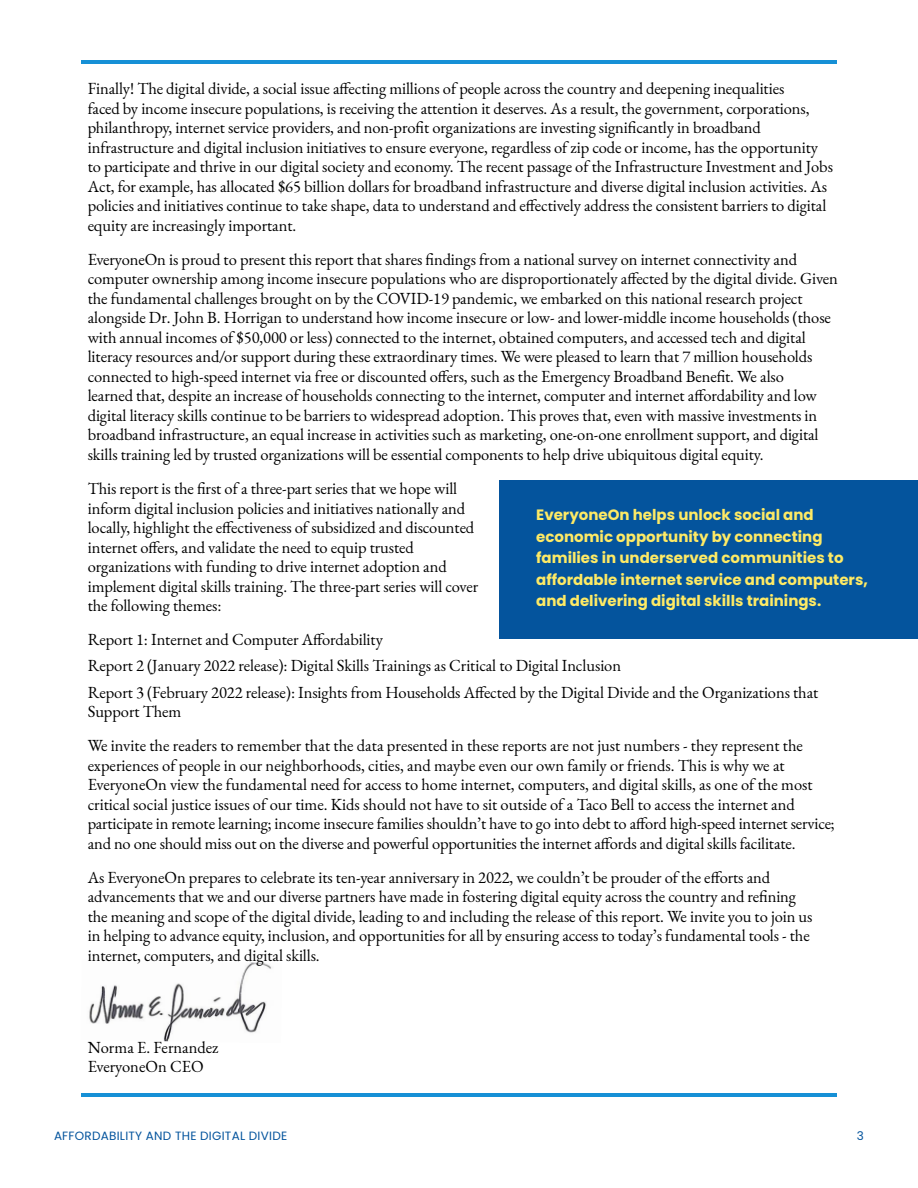
<style>
.page{position:relative;width:918px;height:1188px;background:#fff}
.page>*{position:absolute;margin:0;border:0;box-sizing:border-box;transform-origin:0 0}
.t1{font:16.5px/19.5px "EB Garamond";letter-spacing:-.005em;color:#000}
.t2{font:700 15px/21.3px "Poppins";color:#feea65}
.t3{font:12px "Poppins";letter-spacing:.02em;color:#04549d}
</style>
<div class="page">
<img style="left:89px;top:962px;width:183px;height:80px">
<hr style="left:81px;top:60px;width:756px;height:4px;background:#1690d6">
<hr style="left:81px;top:1093px;width:756px;height:4px;background:#1690d6">
<div style="left:500px;top:480px;width:418px;height:158px;background:#04549d"></div>
<p class="t1" style="left:88px;top:79px;width:747px">Finally! The digital divide, a social issue affecting millions of people across the country and deepening inequalities<br>faced by income insecure populations, is receiving the attention it deserves. As a result, the government, corporations, philanthropy, internet service providers, and non-profit organizations are investing significantly in broadband infrastructure and digital inclusion initiatives to ensure everyone, regardless of zip code or income, has the opportunity to participate and thrive in our digital society and economy. The recent passage of the Infrastructure Investment and Jobs Act, for example, has allocated $65 billion dollars for broadband infrastructure and diverse digital inclusion activities. As policies and initiatives continue to take shape, data to understand and effectively address the consistent barriers to digital equity are increasingly important.</p>
<p class="t1" style="left:88px;top:250px;width:752px">EveryoneOn is proud to present this report that shares findings from a national survey on internet connectivity and computer ownership among income insecure populations who are disproportionately affected by the digital divide. Given the fundamental challenges brought on by the COVID-19 pandemic, we embarked on this national research project alongside Dr. John B. Horrigan to understand how income insecure or low- and lower-middle income households (those with annual incomes of $50,000 or less) connected to the internet, obtained computers, and accessed tech and digital literacy resources and/or support during these extraordinary times. We were pleased to learn that 7 million households connected to high-speed internet via free or discounted offers, such as the Emergency Broadband Benefit. We also<br>learned that, despite an increase of households connecting to the internet, computer and internet affordability and low digital literacy skills continue to be barriers to widespread adoption. This proves that, even with massive investments in broadband infrastructure, an equal increase in activities such as marketing, one-on-one enrollment support, and digital skills training led by trusted organizations will be essential components to help drive ubiquitous digital equity.</p>
<p class="t1" style="left:88px;top:479px;width:392px">This report is the first of a three-part series that we hope will inform digital inclusion policies and initiatives nationally and locally, highlight the effectiveness of subsidized and discounted internet offers, and validate the need to equip trusted organizations with funding to drive internet adoption and implement digital skills training. The three-part series will cover the following themes:</p>
<p class="t1" style="left:88px;top:627px;width:732px;line-height:26.2px">Report 1: Internet and Computer Affordability<br>Report 2 (January 2022 release): Digital Skills Trainings as Critical to Digital Inclusion<br>Report 3 (February 2022 release): Insights from Households Affected by the Digital Divide and the Organizations that</p>
<p class="t1" style="left:88px;top:695px;width:717px;line-height:34px">Support Them<br>We invite the readers to remember that the data presented in these reports are not just numbers - they represent the</p>
<p class="t1" style="left:88px;top:756px;width:748px">experiences of people in our neighborhoods, cities, and maybe even our own family or friends. This is why we at EveryoneOn view the fundamental need for access to home internet, computers, and digital skills, as one of the most critical social justice issues of our time. Kids should not have to sit outside of a Taco Bell to access the internet and participate in remote learning; income insecure families shouldn’t have to go into debt to afford high-speed internet service; and no one should miss out on the diverse and powerful opportunities the internet affords and digital skills facilitate.</p>
<p class="t1" style="left:88px;top:868px;width:726px">As EveryoneOn prepares to celebrate its ten-year anniversary in 2022, we couldn’t be prouder of the efforts and advancements that we and our diverse partners have made in fostering digital equity across the country and refining the meaning and scope of the digital divide, leading to and including the release of this report. We invite you to join us in helping to advance equity, inclusion, and opportunities for all by ensuring access to today’s fundamental tools - the internet, computers, and digital skills.</p>
<p class="t2" style="left:536px;top:505px;width:333px">EveryoneOn helps unlock social and economic opportunity by connecting families in underserved communities to affordable internet service and computers, and delivering digital skills trainings.</p>
<p class="t1" style="left:88px;top:1037px;width:132px">Norma E. Fernandez<br>EveryoneOn CEO</p>
<p class="t3" style="left:54px;top:1129px;width:235px">AFFORDABILITY AND THE DIGITAL DIVIDE</p>
<p class="t3" style="left:857px;top:1129px;width:9px">3</p>
</div>
